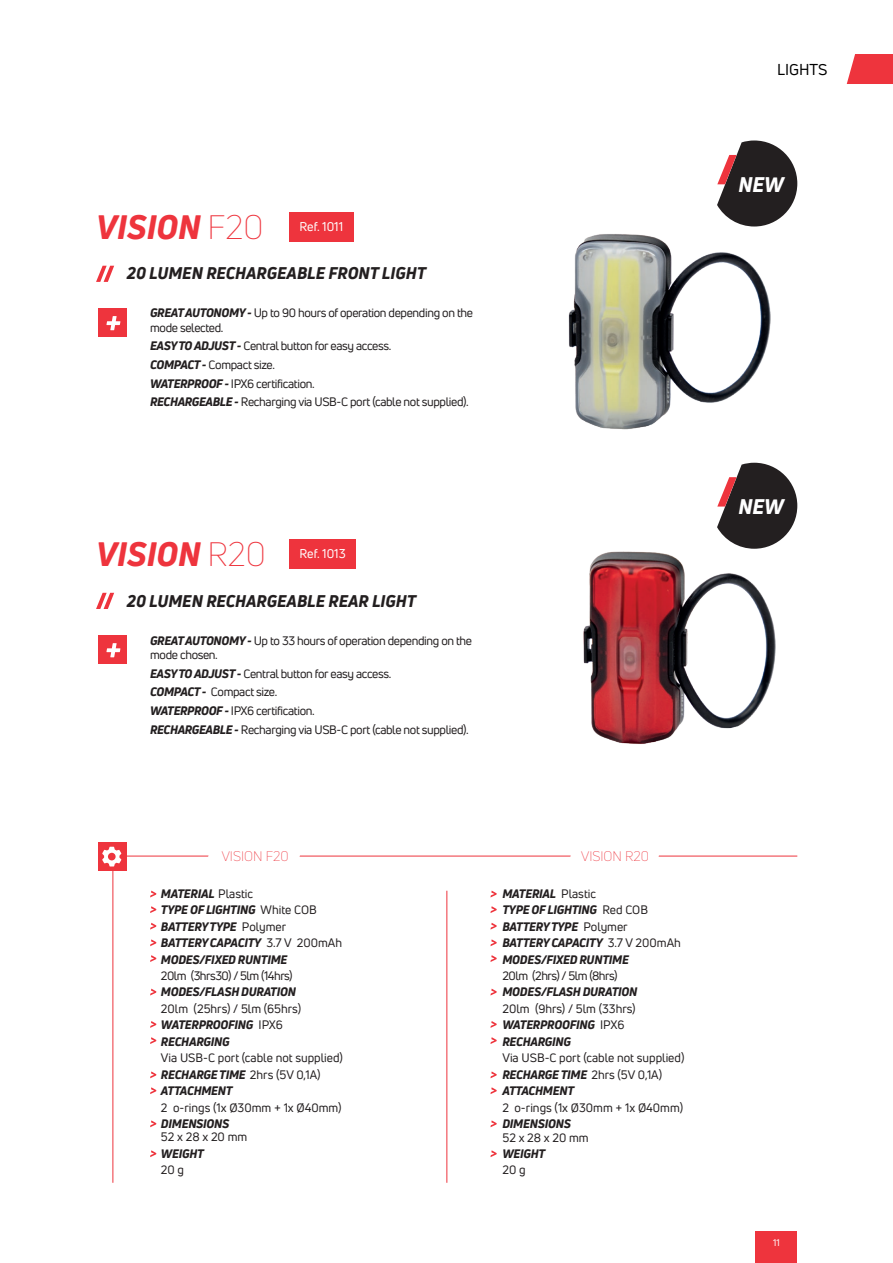
<style>
.page{position:relative;width:893px;height:1263px;background:#fff}
.page>*{position:absolute;margin:0;border:0;box-sizing:border-box;transform-origin:0 0}
.t1{font:italic 800 33px "Uni Neue";color:#ee343d}
.t2{font:italic 800 20.7px "Uni Neue";color:#fff}
.t3{font:italic 800 16.5px "Uni Neue";color:#231f20}
.t4{font:15.45px "Uni Neue";color:#000}
.t5{font:300 13.5px "Uni Neue";color:#ee343d}
.t6{font:12.45px "Uni Neue";color:#fff}
.t7{font:12px/18.6px "Uni Neue";letter-spacing:-.03em;color:#231f20}
.t8{font:12px/16.5px "Uni Neue";color:#231f20}
.t9{font:italic 800 12px/16.5px "Uni Neue";letter-spacing:-.02em;color:#231f20}
.t10{font:9.45px "Uni Neue";color:#fff}
.s1{font-weight:300;font-style:normal}
.s2{font-weight:800;font-style:italic}
.s3{font-weight:400;font-style:normal}
</style>
<div class="page">
<svg style="left:847px;top:54px;width:46px;height:30px"></svg>
<img style="left:568px;top:226px;width:203px;height:204px">
<img style="left:583px;top:551px;width:193px;height:193px">
<div style="left:756px;top:1231px;width:41px;height:32px;background:#ee343d"></div>
<svg style="left:112px;top:855px;width:686px;height:328px"></svg>
<div style="left:98px;top:308px;width:29px;height:29px;background:#ee343d"></div>
<svg style="left:106px;top:316px;width:14px;height:14px"></svg>
<div style="left:98px;top:635px;width:29px;height:29px;background:#ee343d"></div>
<svg style="left:106px;top:643px;width:14px;height:14px"></svg>
<svg style="left:96px;top:266px;width:18px;height:16px"></svg>
<svg style="left:96px;top:593px;width:18px;height:16px"></svg>
<div style="left:289px;top:212px;width:65px;height:29px;background:#ee343d"></div>
<div style="left:289px;top:539px;width:67px;height:29px;background:#ee343d"></div>
<svg style="left:205px;top:855px;width:98px;height:14px"></svg>
<svg style="left:568px;top:855px;width:93px;height:14px"></svg>
<hr style="left:446px;top:891px;width:1px;height:292px;background:#ee343d">
<svg style="left:150px;top:989px;width:6px;height:6px"></svg>
<svg style="left:150px;top:955px;width:6px;height:7px"></svg>
<svg style="left:150px;top:939px;width:6px;height:7px"></svg>
<svg style="left:150px;top:923px;width:6px;height:6px"></svg>
<svg style="left:150px;top:906px;width:6px;height:7px"></svg>
<svg style="left:150px;top:891px;width:6px;height:6px"></svg>
<svg style="left:490px;top:989px;width:7px;height:6px"></svg>
<svg style="left:490px;top:955px;width:7px;height:7px"></svg>
<svg style="left:490px;top:939px;width:7px;height:7px"></svg>
<svg style="left:490px;top:923px;width:7px;height:6px"></svg>
<svg style="left:490px;top:906px;width:7px;height:7px"></svg>
<svg style="left:490px;top:891px;width:7px;height:6px"></svg>
<div style="left:98px;top:842px;width:29px;height:29px;background:#ee343d"></div>
<svg style="left:102px;top:847px;width:19px;height:19px"></svg>
<svg style="left:150px;top:1021px;width:6px;height:7px"></svg>
<svg style="left:490px;top:1021px;width:7px;height:7px"></svg>
<svg style="left:150px;top:1037px;width:6px;height:7px"></svg>
<svg style="left:490px;top:1037px;width:7px;height:7px"></svg>
<svg style="left:150px;top:1071px;width:6px;height:7px"></svg>
<svg style="left:490px;top:1071px;width:7px;height:7px"></svg>
<svg style="left:150px;top:1087px;width:6px;height:7px"></svg>
<svg style="left:490px;top:1087px;width:7px;height:7px"></svg>
<svg style="left:150px;top:1120px;width:6px;height:7px"></svg>
<svg style="left:490px;top:1120px;width:7px;height:7px"></svg>
<svg style="left:150px;top:1150px;width:6px;height:7px"></svg>
<svg style="left:490px;top:1150px;width:7px;height:7px"></svg>
<svg style="left:717px;top:140px;width:80px;height:86px"></svg>
<svg style="left:717px;top:463px;width:80px;height:86px"></svg>
<h1 class="t1" style="left:96px;top:205px;width:169px">VISION <span class="s1">F20</span></h1>
<p class="t6" style="left:299px;top:219px;width:45px">Ref. 1011</p>
<h3 class="t3" style="left:127px;top:262px;width:301px">20 LUMEN RECHARGEABLE FRONT LIGHT</h3>
<p class="t7" style="left:150px;top:306px;width:324px;line-height:14.4px"><span class="s2">GREAT AUTONOMY -</span> Up to 90 hours of operation depending on the mode selected.</p>
<p class="t7" style="left:150px;top:337px;width:320px"><span class="s2">EASY TO ADJUST -</span> Central button for easy access.<br><span class="s2">COMPACT -</span> Compact size.<br><span class="s2">WATERPROOF -</span> IPX6 certification.<br><span class="s2">RECHARGEABLE -</span> Recharging via USB-C port (cable not supplied).</p>
<h1 class="t1" style="left:96px;top:532px;width:171px">VISION <span class="s1">R20</span></h1>
<p class="t6" style="left:299px;top:546px;width:48px">Ref. 1013</p>
<h3 class="t3" style="left:127px;top:589px;width:291px">20 LUMEN RECHARGEABLE REAR LIGHT</h3>
<p class="t7" style="left:150px;top:633px;width:324px;line-height:14.4px"><span class="s2">GREAT AUTONOMY -</span> Up to 33 hours of operation depending on the mode chosen.</p>
<p class="t7" style="left:150px;top:664px;width:320px"><span class="s2">EASY TO ADJUST -</span> Central button for easy access.<br><span class="s2">COMPACT -</span> Compact size.<br><span class="s2">WATERPROOF -</span> IPX6 certification.<br><span class="s2">RECHARGEABLE -</span> Recharging via USB-C port (cable not supplied).</p>
<p class="t5" style="left:222px;top:848px;width:68px">VISION F20</p>
<p class="t5" style="left:581px;top:848px;width:69px">VISION R20</p>
<p class="t9" style="left:161px;top:885px;width:183px">MATERIAL <span class="s3">Plastic<br></span>TYPE OF LIGHTING <span class="s3">White COB<br></span>BATTERY TYPE <span class="s3">Polymer<br></span>BATTERY CAPACITY <span class="s3">3.7 V 200mAh<br></span>MODES/FIXED RUNTIME</p>
<p class="t7" style="left:161px;top:966px;width:133px">20lm (3hrs30) / 5lm (14hrs)</p>
<p class="t9" style="left:161px;top:984px;width:137px">MODES/FLASH DURATION</p>
<p class="t8" style="left:161px;top:1000px;width:142px">20lm (25hrs) / 5lm (65hrs)<br><span class="s2">WATERPROOFING</span> IPX6<br><span class="s2">RECHARGING</span></p>
<p class="t8" style="left:161px;top:1049px;width:184px">Via USB-C port (cable not supplied)<br><span class="s2">RECHARGE TIME</span> 2hrs (5V 0,1A)<br><span class="s2">ATTACHMENT</span></p>
<p class="t8" style="left:161px;top:1099px;width:182px">2 o-rings (1x Ø30mm + 1x Ø40mm)</p>
<p class="t9" style="left:161px;top:1115px;width:70px">DIMENSIONS</p>
<p class="t7" style="left:161px;top:1128px;width:88px">52 x 28 x 20 mm</p>
<p class="t9" style="left:161px;top:1145px;width:44px">WEIGHT</p>
<p class="t7" style="left:161px;top:1160px;width:25px">20 g</p>
<p class="t9" style="left:502px;top:885px;width:180px">MATERIAL <span class="s3">Plastic<br></span>TYPE OF LIGHTING <span class="s3">Red COB<br></span>BATTERY TYPE <span class="s3">Polymer<br></span>BATTERY CAPACITY <span class="s3">3.7 V 200mAh<br></span>MODES/FIXED RUNTIME</p>
<p class="t7" style="left:502px;top:966px;width:117px">20lm (2hrs) / 5lm (8hrs)</p>
<p class="t9" style="left:502px;top:984px;width:137px">MODES/FLASH DURATION</p>
<p class="t8" style="left:502px;top:1000px;width:135px">20lm (9hrs) / 5lm (33hrs)<br><span class="s2">WATERPROOFING</span> IPX6<br><span class="s2">RECHARGING</span></p>
<p class="t8" style="left:502px;top:1049px;width:184px">Via USB-C port (cable not supplied)<br><span class="s2">RECHARGE TIME</span> 2hrs (5V 0,1A)<br><span class="s2">ATTACHMENT</span></p>
<p class="t8" style="left:502px;top:1099px;width:182px">2 o-rings (1x Ø30mm + 1x Ø40mm)</p>
<p class="t9" style="left:502px;top:1115px;width:70px">DIMENSIONS</p>
<p class="t7" style="left:502px;top:1128px;width:88px">52 x 28 x 20 mm</p>
<p class="t9" style="left:502px;top:1145px;width:44px">WEIGHT</p>
<p class="t7" style="left:502px;top:1161px;width:25px">20 g</p>
<p class="t4" style="left:777px;top:60px;width:52px">LIGHTS</p>
<h2 class="t2" style="left:738px;top:170px;width:47px">NEW</h2>
<h2 class="t2" style="left:738px;top:493px;width:47px">NEW</h2>
<p class="t10" style="left:773px;top:1237px;width:8px">11</p>
</div>
